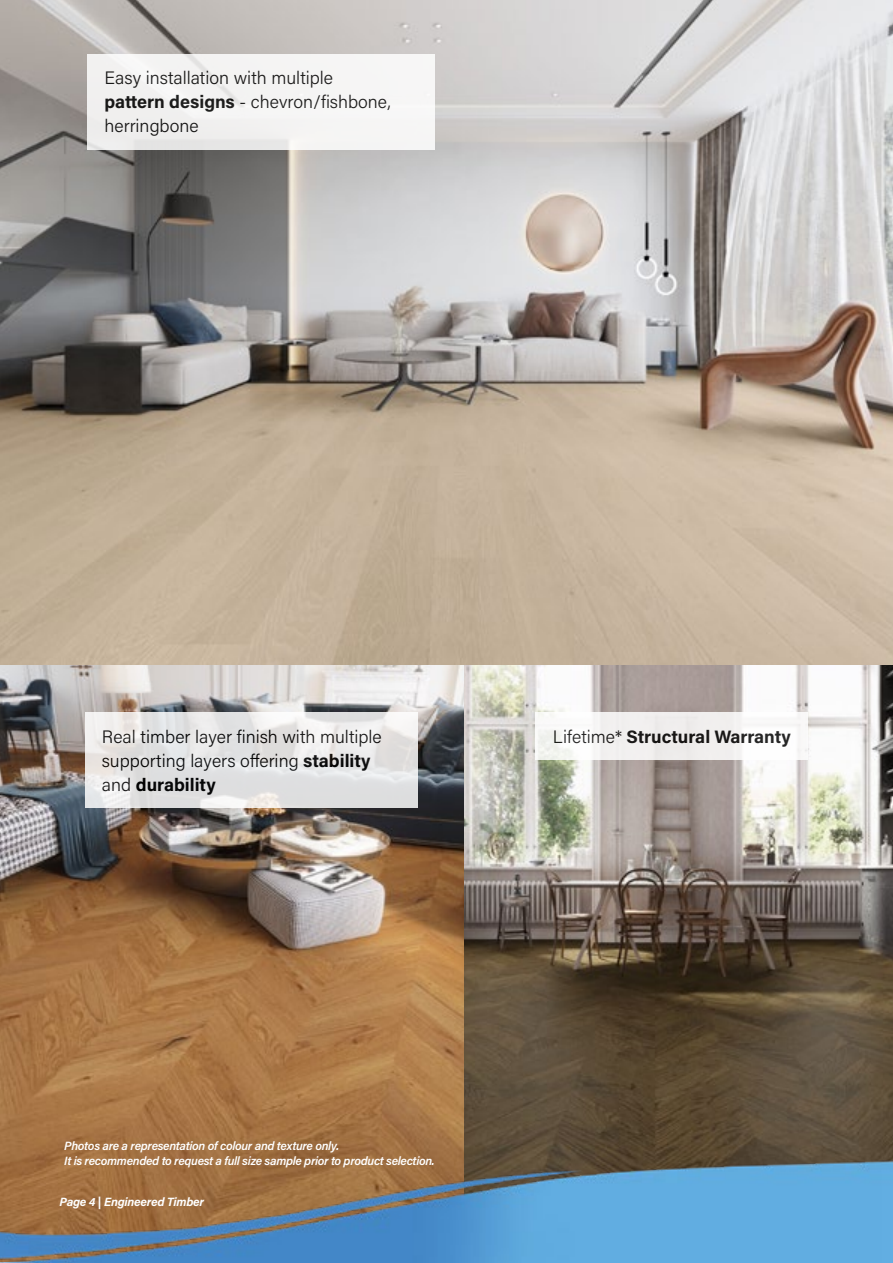
<style>
.page{position:relative;width:893px;height:1263px;background:#fff}
.page>*{position:absolute;margin:0;border:0;box-sizing:border-box;transform-origin:0 0}
.t1{font:300 18px/24px "Acumin Pro";color:#000101}
.t2{font:700 18px "Acumin Pro";letter-spacing:-.005em;color:#000101}
.t3{font:italic 600 12px/14.4px "Acumin Pro";letter-spacing:-.025em;color:#fff}
.t4{font:italic 700 12px "Acumin Pro";letter-spacing:-.02em;color:#fff}
.s1{font-weight:700}
.s2{font-weight:300}
</style>
<div class="page">
<img style="left:463px;top:665px;width:430px;height:495px">
<img style="left:0;top:665px;width:463px;height:495px">
<img style="left:0;top:0;width:893px;height:665px">
<svg style="left:85px;top:712px;width:333px;height:95px;fill:#e2e2e2"></svg>
<div style="left:536px;top:712px;width:272px;height:47px;background:linear-gradient(to right,#f3f2f1,#f7f6f6)"></div>
<div style="left:88px;top:54px;width:347px;height:95px;background:#f5f4f3"></div>
<img style="left:0;top:1160px;width:893px;height:103px">
<p class="t1" style="left:105px;top:65px;width:288px">Easy installation with multiple <span class="s1">pattern designs</span> - chevron/fishbone, herringbone</p>
<p class="t1" style="left:102px;top:723px;width:281px">Real timber layer finish with multiple supporting layers offering <span class="s1">stability </span>and <span class="s1">durability</span></p>
<p class="t2" style="left:553px;top:724px;width:240px"><span class="s2">Lifetime*</span> Structural Warranty</p>
<p class="t3" style="left:64px;top:1138px;width:372px">Photos are a representation of colour and texture only.<br>It is recommended to request a full size sample prior to product selection.</p>
<p class="t4" style="left:60px;top:1193px;width:146px">Page 4 | Engineered Timber</p>
</div>
